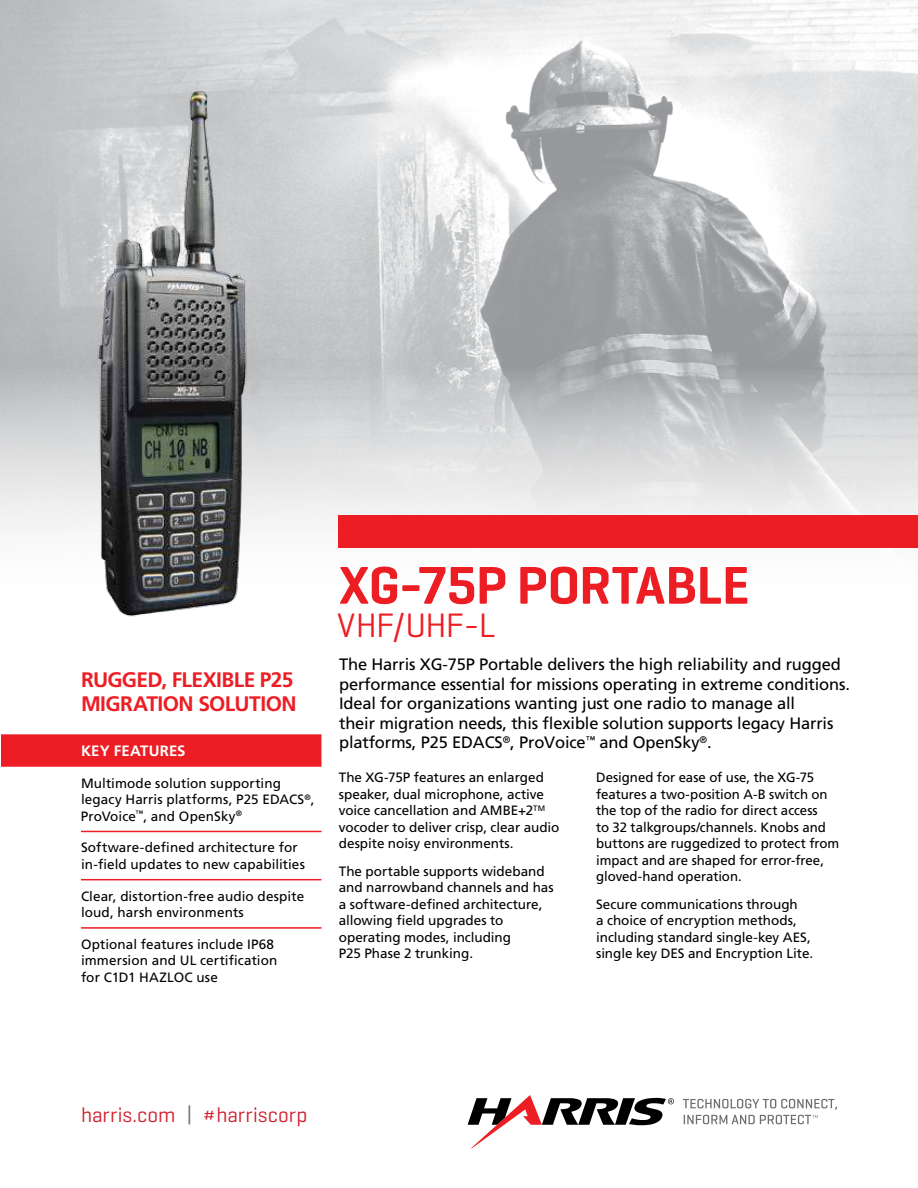
<style>
.page{position:relative;width:918px;height:1188px;background:#fff}
.page>*{position:absolute;margin:0;border:0;box-sizing:border-box;transform-origin:0 0}
.t1{font:600 54px "Geogrotesque";letter-spacing:-.015em;color:#ed1d24}
.t2{font:34.5px "Geogrotesque";letter-spacing:-.025em;color:#ed1d24}
.t3{font:700 21px/24px "Frutiger LT Std";letter-spacing:-.03em;color:#ed1d24}
.t4{font:21px "Geogrotesque";letter-spacing:.005em;color:#d0202e}
.t5{font:16.5px/19.5px "Frutiger LT Std";letter-spacing:-.01em;color:#000}
.t6{font:700 15px "Frutiger LT Std";letter-spacing:.01em;color:#fff}
.t7{font:13.5px/16.5px "Frutiger LT Std";color:#000}
.s1{color:#6d6e71}
</style>
<div class="page">
<svg style="left:468px;top:1095px;width:206px;height:54px"></svg>
<svg style="left:683px;top:1099px;width:154px;height:25px"></svg>
<img style="left:0;top:0;width:918px;height:548px">
<div style="left:339px;top:515px;width:579px;height:33px;background:#ed1d24"></div>
<div style="left:1px;top:734px;width:320px;height:33px;background:#ed1d24"></div>
<hr style="left:81px;top:831px;width:240px;height:1px;background:#ed1d24">
<hr style="left:81px;top:879px;width:240px;height:1px;background:#ed1d24">
<hr style="left:81px;top:927px;width:240px;height:2px;background:#ed1d24">
<img style="left:76px;top:75px;width:193px;height:542px">
<h3 class="t3" style="left:81px;top:669px;width:217px">RUGGED, FLEXIBLE P25<br>MIGRATION SOLUTION</h3>
<p class="t6" style="left:81px;top:745px;width:106px">KEY FEATURES</p>
<p class="t7" style="left:81px;top:776px;width:235px">Multimode solution supporting legacy Harris platforms, P25 EDACS<sup>®</sup>,<br>ProVoice<sup>™</sup>, and OpenSky<sup>®</sup></p>
<p class="t7" style="left:81px;top:841px;width:225px">Software-defined architecture for in-field updates to new capabilities</p>
<p class="t7" style="left:81px;top:889px;width:225px">Clear, distortion-free audio despite loud, harsh environments</p>
<p class="t7" style="left:81px;top:937px;width:198px">Optional features include IP68 immersion and UL certification for C1D1 HAZLOC use</p>
<h1 class="t1" style="left:339px;top:566px;width:412px">XG-75P PORTABLE</h1>
<h2 class="t2" style="left:337px;top:612px;width:160px">VHF/UHF-L</h2>
<p class="t5" style="left:339px;top:656px;width:512px">The Harris XG-75P Portable delivers the high reliability and rugged performance essential for missions operating in extreme conditions.<br>Ideal for organizations wanting just one radio to manage all<br>their migration needs, this flexible solution supports legacy Harris platforms, P25 EDACS<sup>®</sup>, ProVoice<sup>™</sup> and OpenSky<sup>®</sup>.</p>
<p class="t7" style="left:339px;top:771px;width:222px">The XG-75P features an enlarged speaker, dual microphone, active voice cancellation and AMBE+2<sup>TM </sup>vocoder to deliver crisp, clear audio despite noisy environments.</p>
<p class="t7" style="left:339px;top:864px;width:216px">The portable supports wideband and narrowband channels and has a software-defined architecture, allowing field upgrades to operating modes, including<br>P25 Phase 2 trunking.</p>
<p class="t7" style="left:596px;top:771px;width:245px">Designed for ease of use, the XG-75 features a two-position A-B switch on the top of the radio for direct access<br>to 32 talkgroups/channels. Knobs and buttons are ruggedized to protect from impact and are shaped for error-free, gloved-hand operation.</p>
<p class="t7" style="left:596px;top:897px;width:219px">Secure communications through<br>a choice of encryption methods, including standard single-key AES, single key DES and Encryption Lite.</p>
<h3 class="t4" style="left:81px;top:1107px;width:228px">harris.com <span class="s1">|</span> #harriscorp</h3>
</div>
